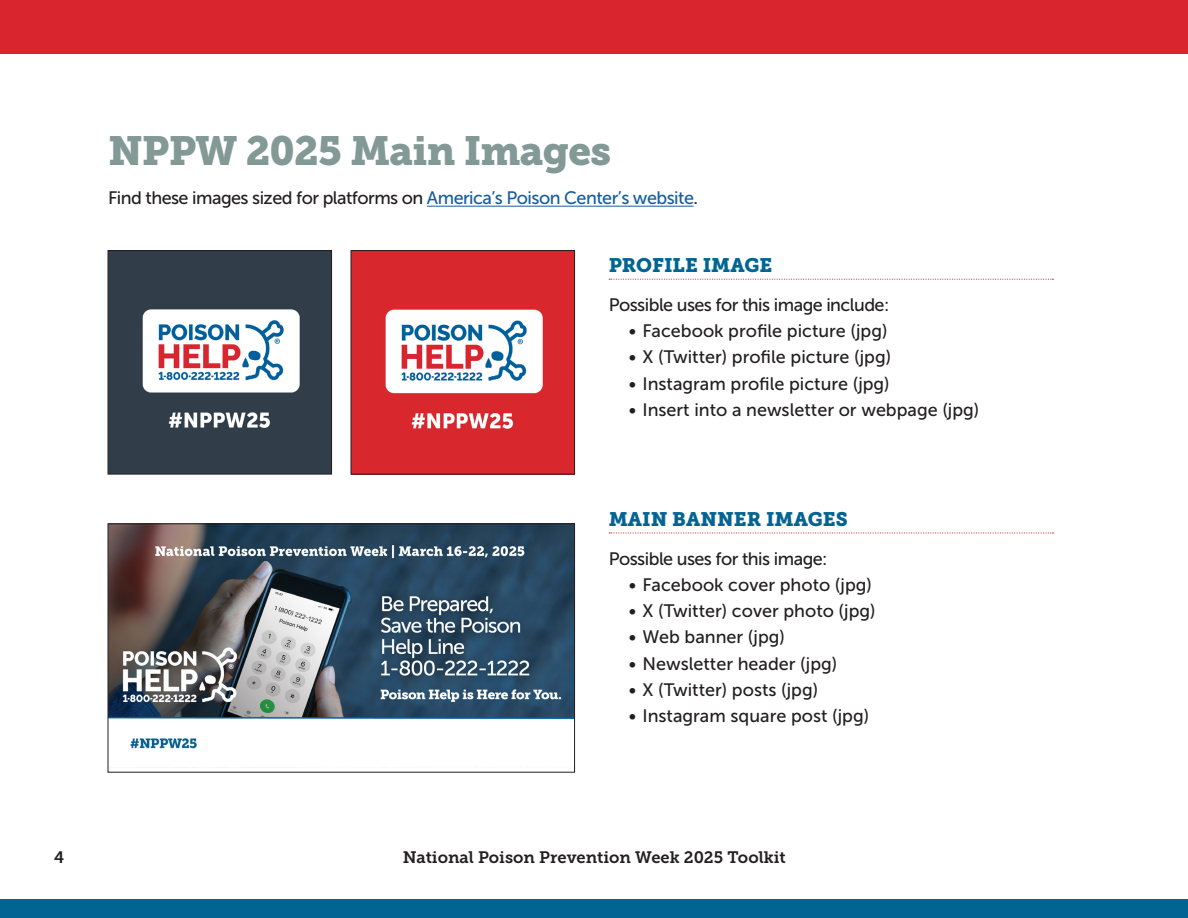
<style>
.page{position:relative;width:1188px;height:918px;background:#fff}
.page>*{position:absolute;margin:0;border:0;box-sizing:border-box;transform-origin:0 0}
.Page_Header{font:40.5px "Museo Slab 900";letter-spacing:-.02em;color:#839996}
.Paragraph_Style_1{font:19.5px "Museo Slab 900";color:#016492}
.General_Paragraph{font:18px "Museo Sans 500";color:#231f20}
.General_Paragraph-2{font:18px "Museo Sans 500";letter-spacing:-.03em;color:#231f20}
.t1{font:16.5px "Museo Slab 700";color:#231f20}
.s1{color:#175d9e}
</style>
<div class="page">
<div style="left:0;top:899px;width:1188px;height:19px;background:#016492"></div>
<div style="left:0;top:0;width:1188px;height:54px;background:#d8252e"></div>
<hr style="left:427px;top:206px;width:267px;height:1px;background:#175d9e">
<svg style="left:609px;top:279px;width:444px;height:1px"></svg>
<svg style="left:609px;top:532px;width:444px;height:2px"></svg>
<img style="left:110px;top:252px;width:220px;height:220px">
<div style="left:108px;top:250px;width:224px;height:224px;border:1px solid #231f20"></div>
<img style="left:353px;top:252px;width:220px;height:220px">
<div style="left:351px;top:250px;width:224px;height:224px;border:1px solid #231f20"></div>
<img style="left:110px;top:525px;width:463px;height:243px">
<div style="left:108px;top:523px;width:467px;height:250px;border:1px solid #231f20"></div>
<p class="Page_Header" style="left:108px;top:128px;width:505px">NPPW 2025 Main Images</p>
<p class="General_Paragraph-2" style="left:108px;top:188px;width:592px">Find these images sized for platforms on <span class="s1">America’s Poison Center’s website</span>.</p>
<p class="Paragraph_Style_1" style="left:609px;top:254px;width:165px">PROFILE IMAGE</p>
<p class="General_Paragraph-2" style="left:609px;top:295px;width:282px">Possible uses for this image include:</p>
<p class="General_Paragraph" style="left:629px;top:321px;width:260px">• Facebook profile picture (jpg)</p>
<p class="General_Paragraph" style="left:629px;top:347px;width:264px">• X (Twitter) profile picture (jpg)</p>
<p class="General_Paragraph" style="left:629px;top:374px;width:262px">• Instagram profile picture (jpg)</p>
<p class="General_Paragraph" style="left:629px;top:400px;width:352px">• Insert into a newsletter or webpage (jpg)</p>
<p class="Paragraph_Style_1" style="left:609px;top:508px;width:241px">MAIN BANNER IMAGES</p>
<p class="General_Paragraph-2" style="left:609px;top:549px;width:220px">Possible uses for this image:</p>
<p class="General_Paragraph" style="left:629px;top:575px;width:245px">• Facebook cover photo (jpg)</p>
<p class="General_Paragraph" style="left:629px;top:601px;width:248px">• X (Twitter) cover photo (jpg)</p>
<p class="General_Paragraph" style="left:629px;top:627px;width:157px">• Web banner (jpg)</p>
<p class="General_Paragraph" style="left:629px;top:654px;width:210px">• Newsletter header (jpg)</p>
<p class="General_Paragraph" style="left:629px;top:680px;width:191px">• X (Twitter) posts (jpg)</p>
<p class="General_Paragraph" style="left:629px;top:706px;width:242px">• Instagram square post (jpg)</p>
<p class="t1" style="left:54px;top:848px;width:12px">4</p>
<p class="t1" style="left:403px;top:848px;width:384px">National Poison Prevention Week 2025 Toolkit</p>
</div>
